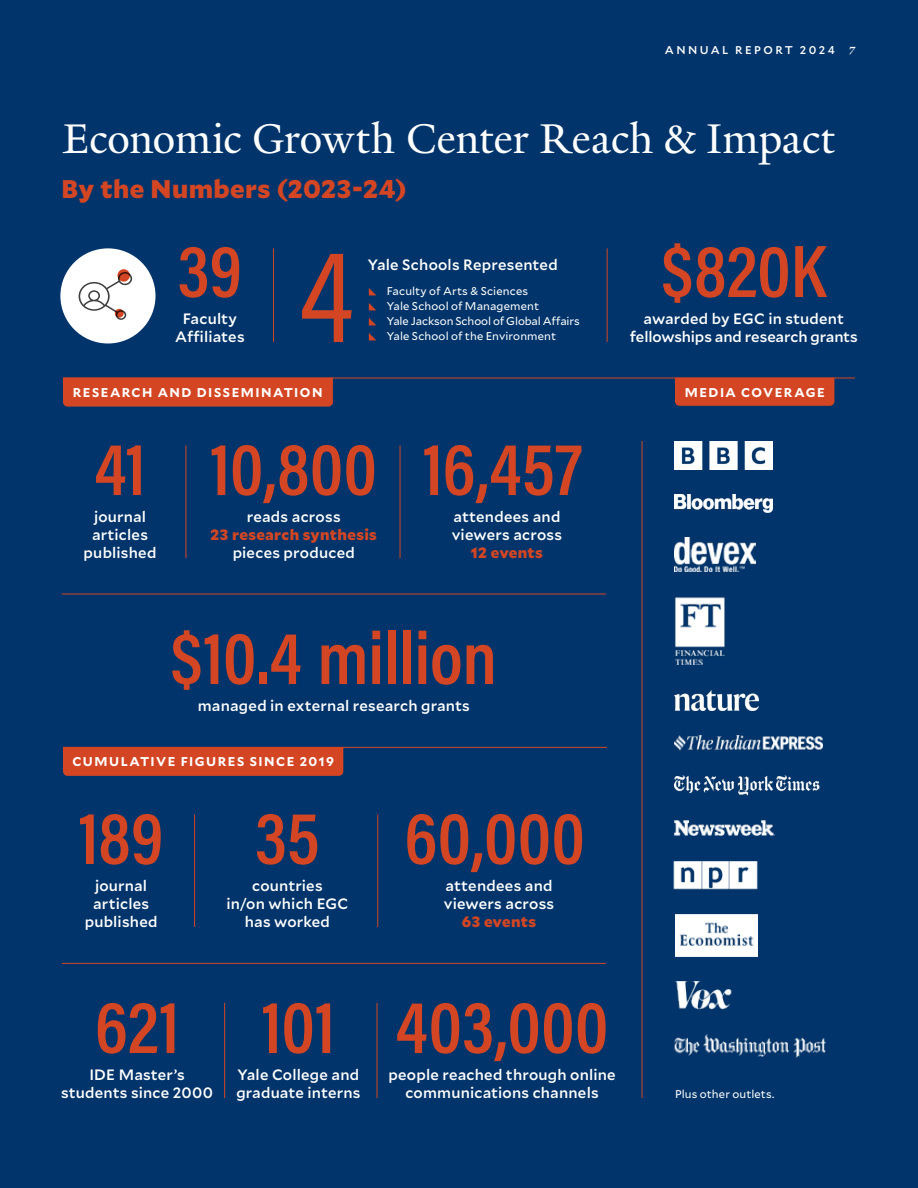
<style>
.page{position:relative;width:918px;height:1188px;background:#00346a}
.page>*{position:absolute;margin:0;border:0;box-sizing:border-box;transform-origin:0 0}
.t1{font:133.5px "Acumin Pro Cond";color:#d44623}
.t2{font:600 75px "Acumin Pro Cond";color:#d44623}
.t3{font:45px "Yale New";color:#fff}
.t4{font:900 25.5px "Mallory";letter-spacing:.015em;color:#d44623}
.t5{font:500 15px/18px "Mallory";letter-spacing:.015em;color:#fff;text-align:center}
.t6{font:500 15px/18px "Mallory";letter-spacing:-.005em;color:#fff;text-align:center}
.t7{font:900 15px "Mallory";letter-spacing:.02em;color:#d44623}
.t8{font:700 12.75px "Mallory";letter-spacing:.115em;color:#fff}
.t9{font:11.25px/15px "Mallory";letter-spacing:.01em;color:#fff}
.t10{font:500 11.25px "Mallory";letter-spacing:.215em;color:#fff}
.s1{font-family:"Yale New";font-weight:700;font-style:italic}
</style>
<div class="page">
<hr style="left:642px;top:441px;width:1px;height:657px;background:#d44623">
<hr style="left:186px;top:446px;width:1px;height:112px;background:#d44623">
<hr style="left:400px;top:446px;width:1px;height:112px;background:#d44623">
<hr style="left:63px;top:378px;width:792px;height:1px;background:#d44623">
<hr style="left:62px;top:594px;width:544px;height:1px;background:#d44623">
<hr style="left:62px;top:963px;width:544px;height:1px;background:#d44623">
<hr style="left:63px;top:747px;width:544px;height:1px;background:#d44623">
<hr style="left:224px;top:1003px;width:1px;height:95px;background:#d44623">
<hr style="left:377px;top:1003px;width:1px;height:95px;background:#d44623">
<hr style="left:194px;top:814px;width:1px;height:113px;background:#d44623">
<hr style="left:377px;top:814px;width:1px;height:113px;background:#d44623">
<img style="left:675px;top:441px;width:98px;height:28px">
<img style="left:674px;top:597px;width:51px;height:68px">
<img style="left:674px;top:861px;width:83px;height:28px">
<img style="left:674px;top:690px;width:84px;height:21px">
<img style="left:675px;top:776px;width:145px;height:19px">
<img style="left:675px;top:494px;width:98px;height:19px">
<img style="left:675px;top:914px;width:83px;height:42px">
<img style="left:675px;top:736px;width:147px;height:14px">
<img style="left:674px;top:1034px;width:151px;height:24px">
<img style="left:674px;top:981px;width:58px;height:28px">
<img style="left:675px;top:538px;width:81px;height:33px">
<img style="left:675px;top:820px;width:99px;height:16px">
<svg style="left:369px;top:288px;width:7px;height:7px"></svg>
<svg style="left:369px;top:303px;width:7px;height:7px"></svg>
<svg style="left:369px;top:318px;width:7px;height:7px"></svg>
<svg style="left:369px;top:333px;width:7px;height:7px"></svg>
<hr style="left:273px;top:248px;width:1px;height:94px;background:#d44623">
<hr style="left:607px;top:248px;width:1px;height:94px;background:#d44623">
<div style="left:60px;top:248px;width:96px;height:96px;background:#fff;border-radius:50%"></div>
<svg style="left:79px;top:272px;width:53px;height:48px"></svg>
<svg style="left:117px;top:269px;width:13px;height:13px"></svg>
<svg style="left:115px;top:309px;width:9px;height:9px"></svg>
<div style="left:63px;top:748px;width:280px;height:28px;background:#d44623"></div>
<div style="left:63px;top:379px;width:270px;height:28px;background:#d44623"></div>
<div style="left:675px;top:379px;width:159px;height:27px;background:#d44623"></div>
<p class="t10" style="left:665px;top:42px;width:192px">ANNUAL REPORT 2024 <span class="s1">7</span></p>
<h3 class="t3" style="left:63px;top:112px;width:773px">Economic Growth Center Reach &amp; Impact</h3>
<h3 class="t4" style="left:62px;top:169px;width:347px">By the Numbers (2023-24)</h3>
<h2 class="t2" style="left:178px;top:222px;width:66px">39</h2>
<h2 class="t2" style="left:661px;top:222px;width:166px">$820K</h2>
<p class="t5" style="left:175px;top:309px;width:71px">Faculty<br>Affiliates</p>
<p class="t6" style="left:630px;top:309px;width:229px">awarded by EGC in student fellowships and research grants</p>
<h1 class="t1" style="left:299px;top:210px;width:56px">4</h1>
<p class="t5" style="left:368px;top:255px;width:192px">Yale Schools Represented</p>
<p class="t9" style="left:387px;top:283px;width:194px">Faculty of Arts &amp; Sciences<br>Yale School of Management<br>Yale Jackson School of Global Affairs<br>Yale School of the Environment</p>
<p class="t8" style="left:73px;top:383px;width:251px">RESEARCH AND DISSEMINATION</p>
<p class="t8" style="left:685px;top:383px;width:142px">MEDIA COVERAGE</p>
<h2 class="t2" style="left:94px;top:420px;width:489px">41 10,800 16,457</h2>
<p class="t5" style="left:84px;top:507px;width:74px">journal articles published</p>
<p class="t5" style="left:247px;top:507px;width:95px">reads across</p>
<p class="t7" style="left:211px;top:523px;width:168px">23 research synthesis</p>
<p class="t5" style="left:233px;top:543px;width:124px">pieces produced</p>
<p class="t5" style="left:452px;top:507px;width:112px;text-align:left">attendees and viewers across</p>
<p class="t7" style="left:471px;top:541px;width:74px">12 events</p>
<h2 class="t2" style="left:171px;top:609px;width:328px">$10.4 million</h2>
<p class="t5" style="left:198px;top:696px;width:274px">managed in external research grants</p>
<p class="t8" style="left:72px;top:752px;width:263px">CUMULATIVE FIGURES SINCE 2019</p>
<h2 class="t2" style="left:79px;top:789px;width:87px">189</h2>
<p class="t5" style="left:85px;top:876px;width:74px">journal articles published</p>
<h2 class="t2" style="left:255px;top:789px;width:332px">35 60,000</h2>
<p class="t5" style="left:226px;top:876px;width:123px">countries<br>in/on which EGC has worked</p>
<p class="t5" style="left:444px;top:876px;width:112px;text-align:left">attendees and viewers across</p>
<p class="t7" style="left:462px;top:910px;width:76px">63 events</p>
<h2 class="t2" style="left:95px;top:978px;width:242px">621 101</h2>
<p class="t5" style="left:61px;top:1065px;width:154px">IDE Master’s students since 2000</p>
<p class="t5" style="left:236px;top:1065px;width:126px;text-align:left">Yale College and graduate interns</p>
<h2 class="t2" style="left:395px;top:978px;width:215px">403,000</h2>
<p class="t5" style="left:388px;top:1065px;width:229px">people reached through online communications channels</p>
<p class="t9" style="left:675px;top:1086px;width:101px">Plus other outlets.</p>
</div>
